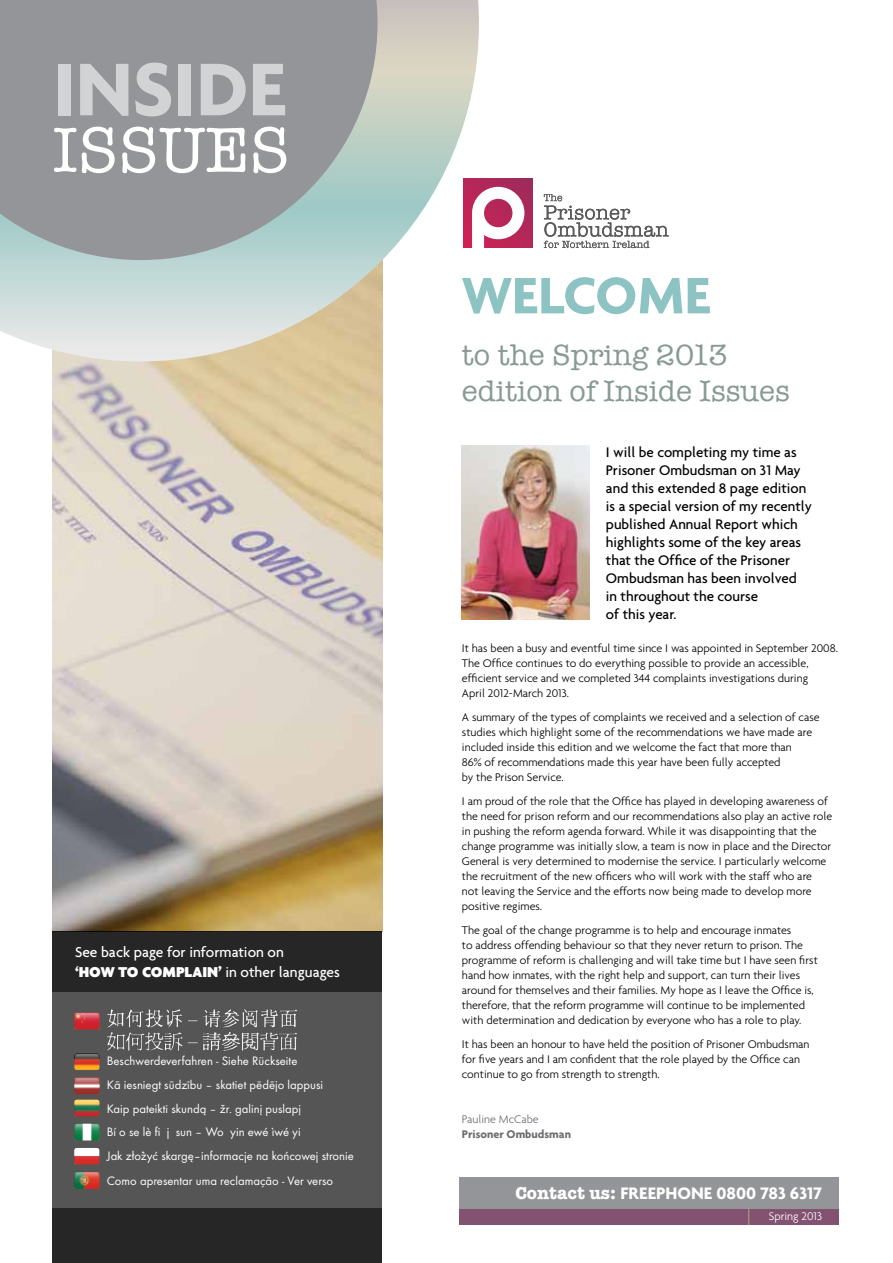
<style>
.page{position:relative;width:893px;height:1263px;background:#fff}
.page>*{position:absolute;margin:0;border:0;box-sizing:border-box;transform-origin:0 0}
.t1{font:700 80.55px "Agenda";color:#d1d3d4}
.t2{font:65.55px "American Typewriter";color:#fff}
.t3{font:700 55.5px "Agenda";color:#8dc3c2}
.t4{font:30px/36px "American Typewriter";color:#879a94}
.t5{font:700 18px "Agenda";color:#fff}
.t6{font:500 15.45px/19px "Agenda";color:#fff}
.t7{font:500 15px/18px "Agenda";color:#000}
.t8{font:12.75px/23.7px "Futura TOT";color:#fff}
.t9{font:12.75px "Helvetica Neue";color:#fff}
.t10{font:300 12px/15px "Agenda";color:#000}
.t11{font:700 12px "Agenda";color:#6d6e71}
.t12{font:300 12px "Agenda";color:#6d6e71}
.t13{font:300 12px "Agenda";color:#fff}
.s1{font-weight:900}
.s2{font-family:"American Typewriter"}
</style>
<div class="page">
<img style="left:53px;top:361px;width:329px;height:570px">
<div style="left:460px;top:1193px;width:379px;height:32px;background:#835271"></div>
<div style="left:460px;top:1177px;width:379px;height:32px;background:#939598"></div>
<svg style="left:748px;top:1209px;width:1px;height:16px"></svg>
<svg style="left:0;top:0;width:479px;height:361px"></svg>
<svg style="left:0;top:0;width:378px;height:260px;background:#969d9f"></svg>
<div style="left:53px;top:931px;width:329px;height:332px;background:#555"></div>
<div style="left:53px;top:1208px;width:329px;height:55px;background:#262626"></div>
<div style="left:53px;top:931px;width:329px;height:61px;background:#262626"></div>
<img style="left:74px;top:1012px;width:26px;height:18px">
<img style="left:74px;top:1053px;width:26px;height:17px">
<img style="left:74px;top:1077px;width:26px;height:17px">
<img style="left:74px;top:1099px;width:26px;height:17px">
<img style="left:74px;top:1124px;width:26px;height:17px">
<img style="left:74px;top:1148px;width:25px;height:17px">
<img style="left:74px;top:1172px;width:26px;height:17px">
<img style="left:107px;top:1034px;width:190px;height:17px">
<img style="left:107px;top:1009px;width:190px;height:25px">
<img style="left:462px;top:445px;width:127px;height:174px">
<svg style="left:462px;top:177px;width:71px;height:72px"></svg>
<svg style="left:544px;top:194px;width:125px;height:54px"></svg>
<svg style="left:464px;top:179px;width:69px;height:69px;background:#b22758"></svg>
<svg style="left:472px;top:187px;width:52px;height:62px"></svg>
<h1 class="t1" style="left:53px;top:40px;width:236px">INSIDE</h1>
<h2 class="t2" style="left:53px;top:100px;width:239px">ISSUES</h2>
<p class="t6" style="left:75px;top:942px;width:266px">See back page for information on<br><span class="s1">‘HOW TO COMPLAIN’</span> in other languages</p>
<p class="t8" style="left:107px;top:1049px;width:249px">Beschwerdeverfahren - Siehe Rückseite<br>Kā iesniegt sūdzību – skatiet pēdējo lappusi<br>Kaip pateikti skundą – žr. galinį puslapį<br>Bí o se lè fi ẹj sun – Wo ẹyin ewé ìwé yi<br>Jak złożyć skargę–informacje na końcowej stronie</p>
<p class="t8" style="left:107px;top:1169px;width:228px">Como apresentar uma reclamação - Ver verso</p>
<p class="t9" style="left:141px;top:1137px;width:5px">.</p>
<h3 class="t3" style="left:462px;top:262px;width:250px">WELCOME</h3>
<h3 class="t4" style="left:462px;top:336px;width:329px">to the Spring 2013 edition of Inside Issues</h3>
<p class="t7" style="left:606px;top:442px;width:207px">I will be completing my time as<br>Prisoner Ombudsman on 31 May and this extended 8 page edition is a special version of my recently published Annual Report which highlights some of the key areas that the Office of the Prisoner<br>Ombudsman has been involved<br>in throughout the course<br>of this year.</p>
<p class="t10" style="left:462px;top:640px;width:378px">It has been a busy and eventful time since I was appointed in September 2008.<br>The Office continues to do everything possible to provide an accessible, efficient service and we completed 344 complaints investigations during<br>April 2012-March 2013.</p>
<p class="t10" style="left:462px;top:709px;width:359px">A summary of the types of complaints we received and a selection of case studies which highlight some of the recommendations we have made are included inside this edition and we welcome the fact that more than<br>86% of recommendations made this year have been fully accepted<br>by the Prison Service.</p>
<p class="t10" style="left:462px;top:793px;width:372px">I am proud of the role that the Office has played in developing awareness of the need for prison reform and our recommendations also play an active role in pushing the reform agenda forward. While it was disappointing that the change programme was initially slow, a team is now in place and the Director General is very determined to modernise the service. I particularly welcome the recruitment of the new officers who will work with the staff who are<br>not leaving the Service and the efforts now being made to develop more positive regimes.</p>
<p class="t10" style="left:462px;top:922px;width:357px">The goal of the change programme is to help and encourage inmates<br>to address offending behaviour so that they never return to prison. The programme of reform is challenging and will take time but I have seen first hand how inmates, with the right help and support, can turn their lives around for themselves and their families. My hope as I leave the Office is, therefore, that the reform programme will continue to be implemented with determination and dedication by everyone who has a role to play.</p>
<p class="t10" style="left:462px;top:1036px;width:349px">It has been an honour to have held the position of Prisoner Ombudsman for five years and I am confident that the role played by the Office can continue to go from strength to strength.</p>
<p class="t12" style="left:462px;top:1112px;width:78px">Pauline McCabe</p>
<p class="t11" style="left:462px;top:1126px;width:111px">Prisoner Ombudsman</p>
<h3 class="t5" style="left:515px;top:1182px;width:308px"><span class="s2">Contact us:</span> FREEPHONE 0800 783 6317</h3>
<p class="t13" style="left:769px;top:1209px;width:55px">Spring 2013</p>
</div>
